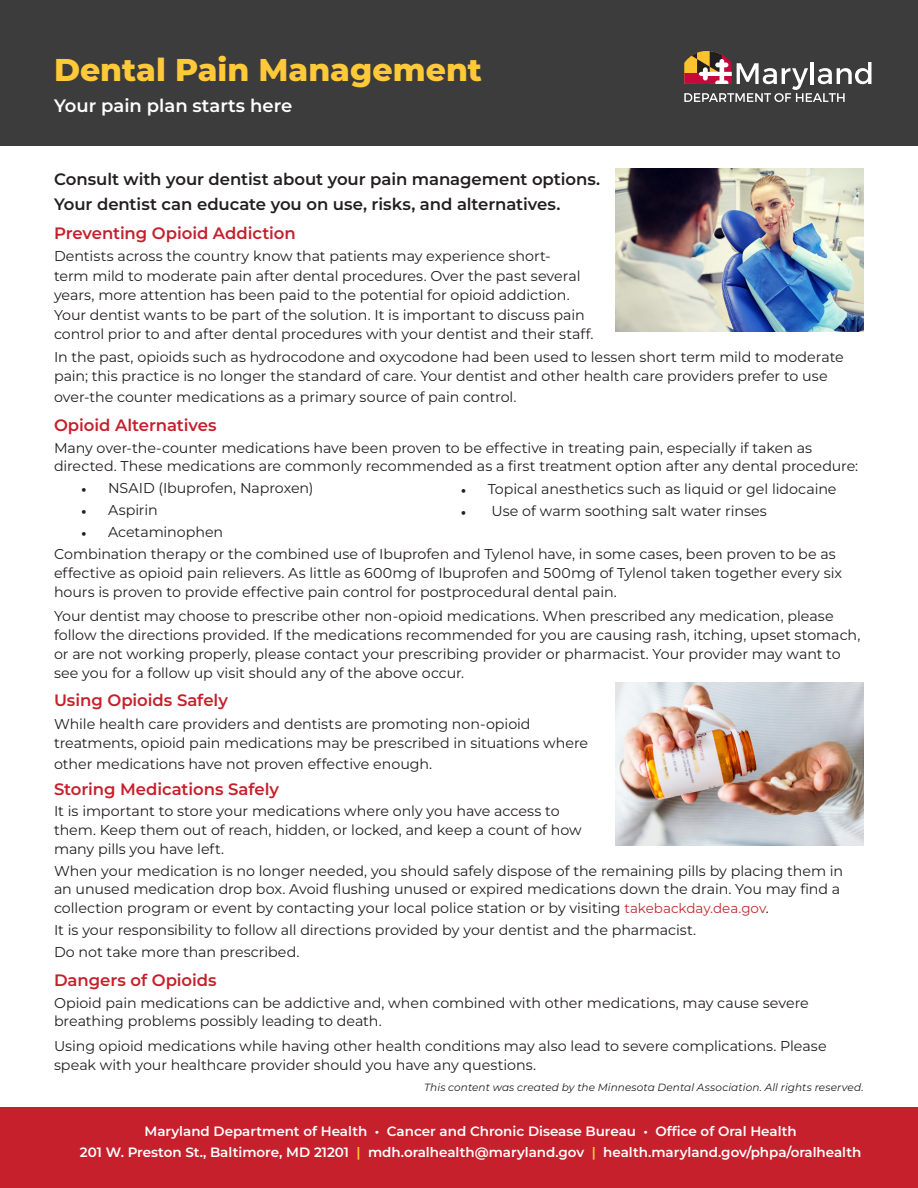
<style>
.page{position:relative;width:918px;height:1188px;background:#fff}
.page>*{position:absolute;margin:0;border:0;box-sizing:border-box;transform-origin:0 0}
.t1{font:800 31.5px "Montserrat";color:#ffc938}
.t2{font:600 18px "Montserrat";color:#fff}
.t3{font:600 16.5px "Montserrat";letter-spacing:-.005em;color:#231f20}
.t4{font:600 16.5px "Montserrat";letter-spacing:-.005em;color:#c7202c}
.t5{font:14.25px/18.8px "Montserrat";letter-spacing:-.005em;color:#231f20}
.t6{font:600 13.5px "Montserrat";color:#fff}
.t7{font:italic 10.5px "Montserrat";letter-spacing:.01em;color:#231f20}
.s1{font-family:"Minion Pro"}
.s2{font-size:13.5px;color:#c12c31}
.s3{color:#ffc938}
</style>
<div class="page">
<div style="left:0;top:0;width:918px;height:146px;background:#3c3c3d"></div>
<svg style="left:684px;top:51px;width:188px;height:51px"></svg>
<div style="left:0;top:1107px;width:918px;height:81px;background:#c7202d"></div>
<img style="left:616px;top:169px;width:248px;height:163px">
<img style="left:616px;top:683px;width:248px;height:163px">
<p class="t1" style="left:54px;top:49px;width:430px">Dental Pain Management</p>
<p class="t2" style="left:54px;top:94px;width:240px">Your pain plan starts here</p>
<p class="t3" style="left:54px;top:168px;width:548px">Consult with your dentist about your pain management options.</p>
<p class="t3" style="left:54px;top:194px;width:508px">Your dentist can educate you on use, risks, and alternatives.</p>
<p class="t4" style="left:54px;top:222px;width:243px">Preventing Opioid Addiction</p>
<p class="t5" style="left:54px;top:246px;width:541px;line-height:19.5px">Dentists across the country know that patients may experience short-<br>term mild to moderate pain after dental procedures. Over the past several years, more attention has been paid to the potential for opioid addiction.<br>Your dentist wants to be part of the solution. It is important to discuss pain control prior to and after dental procedures with your dentist and their staff.</p>
<p class="t5" style="left:54px;top:347px;width:791px;line-height:19.5px">In the past, opioids such as hydrocodone and oxycodone had been used to lessen short term mild to moderate pain; this practice is no longer the standard of care. Your dentist and other health care providers prefer to use</p>
<p class="t5" style="left:54px;top:388px;width:464px">over-the counter medications as a primary source of pain control.</p>
<p class="t4" style="left:54px;top:414px;width:164px">Opioid Alternatives</p>
<p class="t5" style="left:54px;top:438px;width:806px">Many over-the-counter medications have been proven to be effective in treating pain, especially if taken as directed. These medications are commonly recommended as a first treatment option after any dental procedure:</p>
<p class="t5" style="left:81px;top:478px;width:234px"><span class="s1">•</span> NSAID (Ibuprofen, Naproxen)</p>
<p class="t5" style="left:81px;top:500px;width:78px"><span class="s1">•</span> Aspirin</p>
<p class="t5" style="left:81px;top:523px;width:144px"><span class="s1">•</span> Acetaminophen</p>
<p class="t5" style="left:54px;top:544px;width:790px">Combination therapy or the combined use of Ibuprofen and Tylenol have, in some cases, been proven to be as effective as opioid pain relievers. As little as 600mg of Ibuprofen and 500mg of Tylenol taken together every six hours is proven to provide effective pain control for postprocedural dental pain.</p>
<p class="t5" style="left:54px;top:607px;width:808px">Your dentist may choose to prescribe other non-opioid medications. When prescribed any medication, please follow the directions provided. If the medications recommended for you are causing rash, itching, upset stomach, or are not working properly, please contact your prescribing provider or pharmacist. Your provider may want to see you for a follow up visit should any of the above occur.</p>
<p class="t4" style="left:54px;top:689px;width:176px">Using Opioids Safely</p>
<p class="t5" style="left:54px;top:713px;width:536px;line-height:19.5px">While health care providers and dentists are promoting non-opioid treatments, opioid pain medications may be prescribed in situations where</p>
<p class="t5" style="left:54px;top:754px;width:380px">other medications have not proven effective enough.</p>
<p class="t4" style="left:54px;top:778px;width:227px">Storing Medications Safely</p>
<p class="t5" style="left:54px;top:802px;width:529px">It is important to store your medications where only you have access to them. Keep them out of reach, hidden, or locked, and keep a count of how many pills you have left.</p>
<p class="t5" style="left:54px;top:861px;width:791px">When your medication is no longer needed, you should safely dispose of the remaining pills by placing them in an unused medication drop box. Avoid flushing unused or expired medications down the drain. You may find a collection program or event by contacting your local police station or by visiting <span class="s2">takebackday.dea.gov</span>.</p>
<p class="t5" style="left:54px;top:920px;width:644px">It is your responsibility to follow all directions provided by your dentist and the pharmacist.</p>
<p class="t5" style="left:54px;top:943px;width:247px">Do not take more than prescribed.</p>
<p class="t4" style="left:54px;top:969px;width:164px">Dangers of Opioids</p>
<p class="t5" style="left:54px;top:993px;width:756px">Opioid pain medications can be addictive and, when combined with other medications, may cause severe breathing problems possibly leading to death.</p>
<p class="t5" style="left:54px;top:1036px;width:774px">Using opioid medications while having other health conditions may also lead to severe complications. Please speak with your healthcare provider should you have any questions.</p>
<p class="t5" style="left:461px;top:479px;width:377px"><span class="s1">•</span> Topical anesthetics such as liquid or gel lidocaine</p>
<p class="t5" style="left:461px;top:501px;width:308px"><span class="s1">•</span> Use of warm soothing salt water rinses</p>
<p class="t7" style="left:424px;top:1080px;width:441px">This content was created by the Minnesota Dental Association. All rights reserved.</p>
<p class="t6" style="left:144px;top:1122px;width:654px">Maryland Department of Health • Cancer and Chronic Disease Bureau • Office of Oral Health</p>
<p class="t6" style="left:80px;top:1143px;width:783px">201 W. Preston St., Baltimore, MD 21201 <span class="s3">|</span> mdh.oralhealth@maryland.gov <span class="s3">|</span> health.maryland.gov/phpa/oralhealth</p>
</div>
